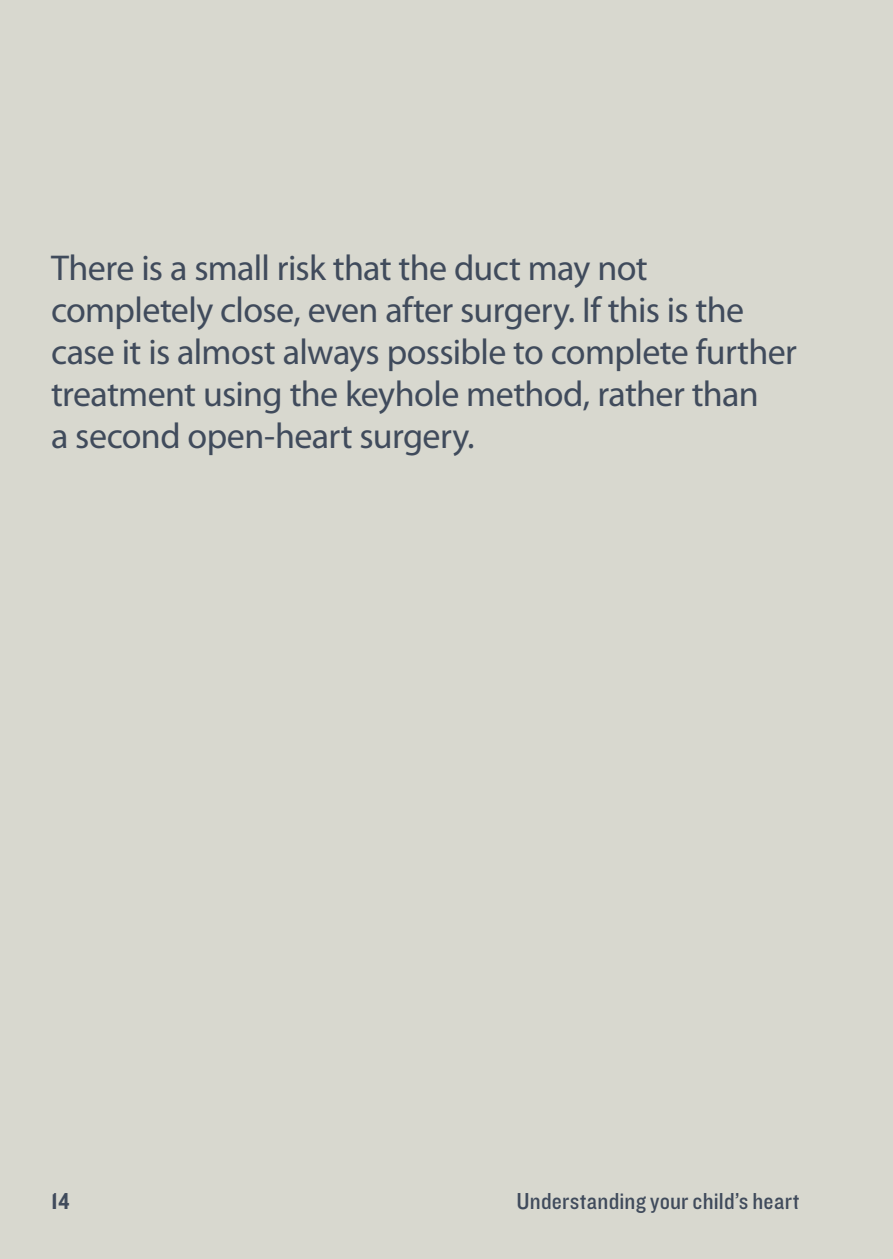
<style>
.page{position:relative;width:893px;height:1259px;background:#d8d8cf}
.page>*{position:absolute;margin:0;border:0;box-sizing:border-box;transform-origin:0 0}
.t1{font:36px/42px "Myriad Pro";letter-spacing:-.02em;color:#404b5c}
.t2{font:24px "Knockout 30 Junior Welterwt";letter-spacing:.01em;color:#404b5c}
.t3{font:24px "Knockout 50 Welterweight";color:#404b5c}
</style>
<div class="page">
<p class="t1" style="left:51px;top:248px;width:747px">There is a small risk that the duct may not completely close, even after surgery. If this is the case it is almost always possible to complete further treatment using the keyhole method, rather than<br>a second open-heart surgery.</p>
<p class="t3" style="left:51px;top:1185px;width:20px">14</p>
<p class="t2" style="left:517px;top:1185px;width:284px">Understanding your child’s heart</p>
</div>
